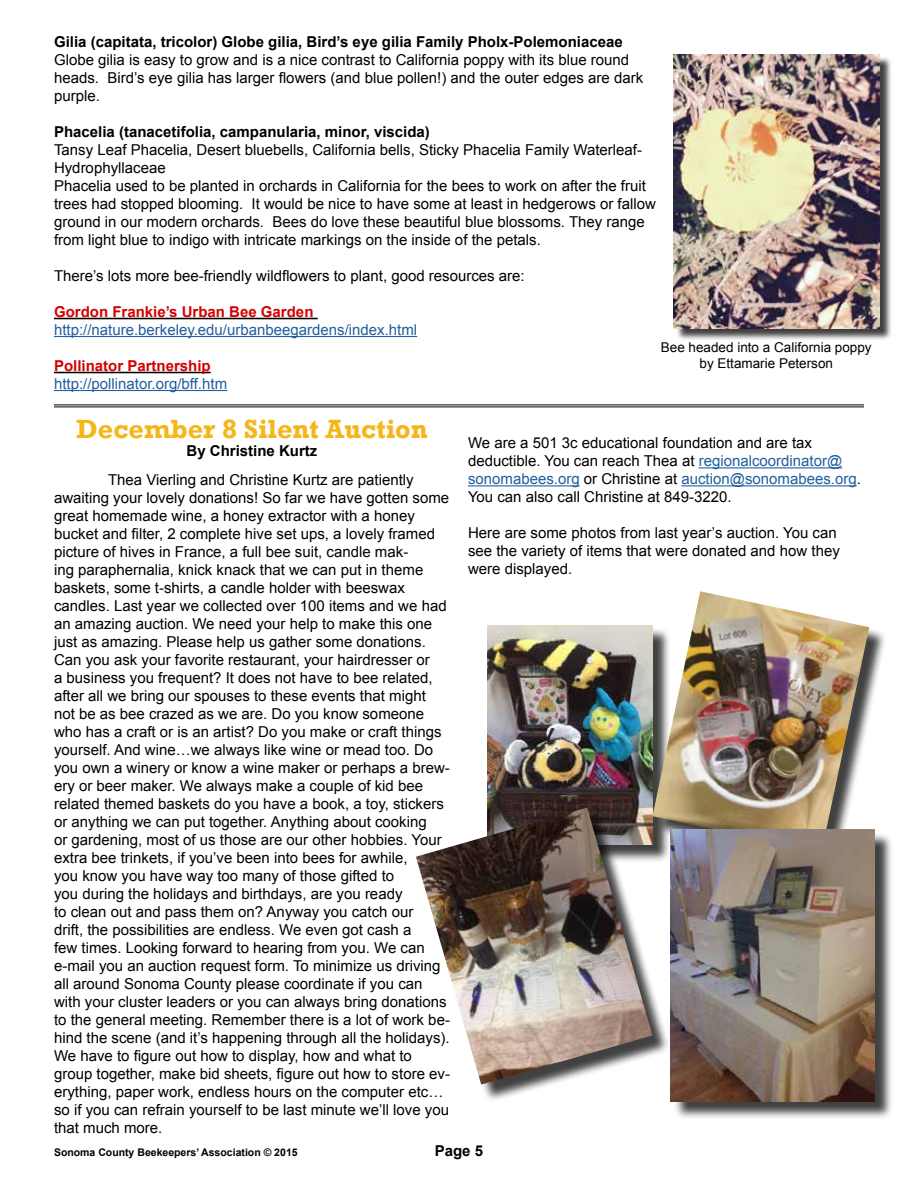
<style>
.page{position:relative;width:918px;height:1188px;background:#fff}
.page>*{position:absolute;margin:0;border:0;box-sizing:border-box;transform-origin:0 0}
.t1{font:700 27px "Rockwell";color:#f4b619}
.t2{font:15px/18px "Arial";color:#000}
.t3{font:700 15px "Arial";color:#000}
.t4{font:15px "Arial";color:#215e9e}
.t5{font:700 15px "Arial";color:#d60000}
.t6{font:13.5px/16.2px "Arial";color:#000;text-align:center}
.t7{font:700 10.5px "Arial";color:#000}
.s1{color:#215e9e}
</style>
<div class="page">
<hr style="left:54px;top:318px;width:264px;height:1px;background:#000">
<hr style="left:54px;top:336px;width:363px;height:1px;background:#215e9e">
<hr style="left:54px;top:372px;width:157px;height:1px;background:#000">
<hr style="left:54px;top:390px;width:173px;height:1px;background:#215e9e">
<div style="left:675px;top:56px;width:217px;height:285px;background:#000;opacity:.75"></div>
<img style="left:674px;top:54px;width:205px;height:274px">
<hr style="left:54px;top:404px;width:810px;height:1px;background:#000">
<hr style="left:54px;top:406px;width:810px;height:1px;background:#000">
<hr style="left:699px;top:467px;width:143px;height:1px;background:#215e9e">
<hr style="left:468px;top:485px;width:112px;height:1px;background:#215e9e">
<hr style="left:681px;top:485px;width:176px;height:1px;background:#215e9e">
<img style="left:488px;top:625px;width:164px;height:183px">
<div style="left:656px;top:595px;width:231px;height:275px;background:#000;opacity:.75"></div>
<img style="left:652px;top:591px;width:217px;height:261px">
<div style="left:419px;top:811px;width:251px;height:292px;background:#000;opacity:.75"></div>
<img style="left:416px;top:808px;width:236px;height:277px">
<div style="left:673px;top:832px;width:220px;height:288px;background:#000;opacity:.75"></div>
<img style="left:671px;top:830px;width:203px;height:271px">
<p class="t3" style="left:54px;top:31px;width:570px">Gilia (capitata, tricolor) Globe gilia, Bird’s eye gilia Family Pholx-Polemoniaceae</p>
<p class="t2" style="left:54px;top:51px;width:591px">Globe gilia is easy to grow and is a nice contrast to California poppy with its blue round heads. Bird’s eye gilia has larger flowers (and blue pollen!) and the outer edges are dark purple.</p>
<p class="t3" style="left:54px;top:121px;width:377px">Phacelia (tanacetifolia, campanularia, minor, viscida)</p>
<p class="t2" style="left:54px;top:141px;width:603px">Tansy Leaf Phacelia, Desert bluebells, California bells, Sticky Phacelia Family Waterleaf-Hydrophyllaceae<br>Phacelia used to be planted in orchards in California for the bees to work on after the fruit trees had stopped blooming. It would be nice to have some at least in hedgerows or fallow ground in our modern orchards. Bees do love these beautiful blue blossoms. They range from light blue to indigo with intricate markings on the inside of the petals.</p>
<p class="t2" style="left:54px;top:267px;width:472px">There’s lots more bee-friendly wildflowers to plant, good resources are:</p>
<p class="t5" style="left:54px;top:301px;width:261px">Gordon Frankie’s Urban Bee Garden</p>
<p class="t4" style="left:54px;top:319px;width:365px">http://nature.berkeley.edu/urbanbeegardens/index.html</p>
<p class="t5" style="left:54px;top:355px;width:158px">Pollinator Partnership</p>
<p class="t4" style="left:54px;top:373px;width:175px">http://pollinator.org/bff.htm</p>
<p class="t6" style="left:661px;top:339px;width:212px">Bee headed into a California poppy by Ettamarie Peterson</p>
<h1 class="t1" style="left:76px;top:413px;width:353px">December 8 Silent Auction</h1>
<p class="t3" style="left:187px;top:440px;width:132px">By Christine Kurtz</p>
<p class="t2" style="left:54px;top:470px;width:398px;text-indent:54px">Thea Vierling and Christine Kurtz are patiently awaiting your lovely donations! So far we have gotten some great homemade wine, a honey extractor with a honey bucket and filter, 2 complete hive set ups, a lovely framed picture of hives in France, a full bee suit, candle mak-<br>ing paraphernalia, knick knack that we can put in theme baskets, some t-shirts, a candle holder with beeswax candles. Last year we collected over 100 items and we had an amazing auction. We need your help to make this one just as amazing. Please help us gather some donations.<br>Can you ask your favorite restaurant, your hairdresser or<br>a business you frequent? It does not have to bee related, after all we bring our spouses to these events that might not be as bee crazed as we are. Do you know someone who has a craft or is an artist? Do you make or craft things yourself. And wine…we always like wine or mead too. Do you own a winery or know a wine maker or perhaps a brew&shy;ery or beer maker. We always make a couple of kid bee related themed baskets do you have a book, a toy, stickers or anything we can put together. Anything about cooking<br>or gardening, most of us those are our other hobbies. Your extra bee trinkets, if you’ve been into bees for awhile,<br>you know you have way too many of those gifted to<br>you during the holidays and birthdays, are you ready<br>to clean out and pass them on? Anyway you catch our<br>drift, the possibilities are endless. We even got cash a<br>few times. Looking forward to hearing from you. We can e-mail you an auction request form. To minimize us driving all around Sonoma County please coordinate if you can with your cluster leaders or you can always bring donations to the general meeting. Remember there is a lot of work be&shy;hind the scene (and it’s happening through all the holidays).<br>We have to figure out how to display, how and what to group together, make bid sheets, figure out how to store ev&shy;erything, paper work, endless hours on the computer etc… so if you can refrain yourself to be last minute we’ll love you that much more.</p>
<p class="t2" style="left:468px;top:434px;width:394px">We are a 501 3c educational foundation and are tax deductible. You can reach Thea at <span class="s1">regionalcoordinator@ sonomabees.org</span> or Christine at <span class="s1">auction@sonomabees.org</span>.<br>You can also call Christine at 849-3220.</p>
<p class="t2" style="left:468px;top:524px;width:373px">Here are some photos from last year’s auction. You can see the variety of items that were donated and how they were displayed.</p>
<p class="t7" style="left:54px;top:1145px;width:245px">Sonoma County Beekeepers’ Association © 2015</p>
<p class="t3" style="left:435px;top:1140px;width:50px">Page 5</p>
</div>
